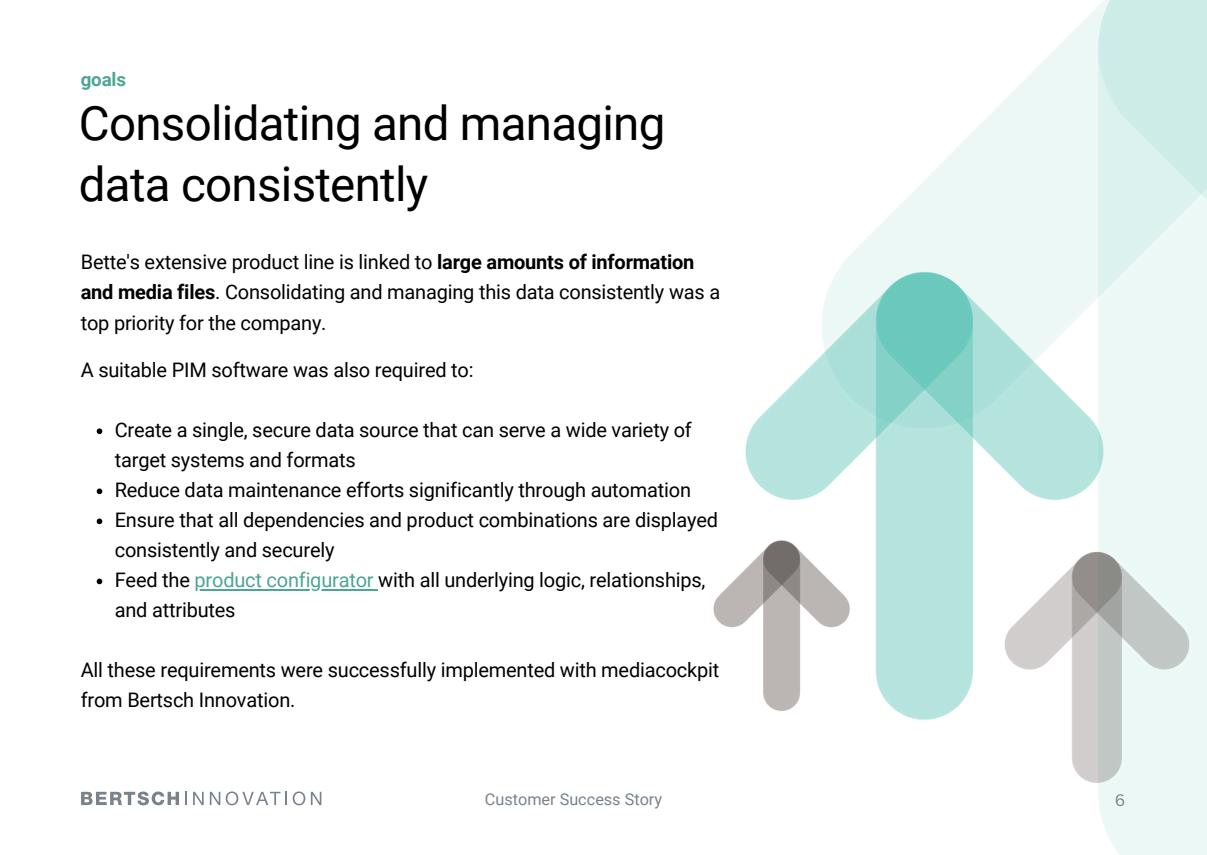
<style>
.page{position:relative;width:1207px;height:855px;background:#fff}
.page>*{position:absolute;margin:0;border:0;box-sizing:border-box;transform-origin:0 0}
.t1{font:47.5px/61px "Roboto";letter-spacing:-.015em;color:#000}
.t2{font:20px/30px "Roboto";letter-spacing:-.01em;color:#000}
.t3{font:700 18.75px "Roboto";letter-spacing:-.01em;color:#4ca595}
.t4{font:16.25px "Roboto";color:#7a828b}
.t5{font:16.25px "Canva Sans";color:#7a828b}
.s1{font-weight:700}
.s2{color:#4ca595}
</style>
<div class="page">
<img style="left:713px;top:0;width:494px;height:854px">
<svg style="left:81px;top:791px;width:98px;height:13px"></svg>
<svg style="left:185px;top:791px;width:2px;height:13px"></svg>
<svg style="left:193px;top:791px;width:11px;height:13px"></svg>
<svg style="left:210px;top:791px;width:10px;height:13px"></svg>
<svg style="left:226px;top:791px;width:61px;height:14px"></svg>
<svg style="left:293px;top:791px;width:12px;height:14px"></svg>
<svg style="left:311px;top:791px;width:10px;height:13px"></svg>
<svg style="left:97px;top:428px;width:5px;height:6px"></svg>
<svg style="left:97px;top:488px;width:5px;height:6px"></svg>
<svg style="left:97px;top:518px;width:5px;height:6px"></svg>
<svg style="left:97px;top:578px;width:5px;height:6px"></svg>
<hr style="left:194px;top:588px;width:179px;height:2px;background:#4ca595">
<h1 class="t3" style="left:81px;top:68px;width:47px">goals</h1>
<h3 class="t1" style="left:79px;top:93px;width:588px">Consolidating and managing data consistently</h3>
<h2 class="t2" style="left:81px;top:247px;width:641px">Bette's extensive product line is linked to <span class="s1">large amounts of information and media files</span>. Consolidating and managing this data consistently was a top priority for the company.</h2>
<h3 class="t2" style="left:81px;top:355px;width:394px">A suitable PIM software was also required to:</h3>
<p class="t2" style="left:115px;top:415px;width:578px">Create a single, secure data source that can serve a wide variety of target systems and formats</p>
<p class="t2" style="left:115px;top:475px;width:578px">Reduce data maintenance efforts significantly through automation</p>
<p class="t2" style="left:115px;top:505px;width:605px">Ensure that all dependencies and product combinations are displayed consistently and securely</p>
<p class="t2" style="left:115px;top:565px;width:592px">Feed the <span class="s2">product configurator</span> with all underlying logic, relationships,</p>
<h3 class="t2" style="left:115px;top:595px;width:122px">and attributes</h3>
<h3 class="t2" style="left:81px;top:655px;width:640px">All these requirements were successfully implemented with mediacockpit</h3>
<p class="t2" style="left:81px;top:685px;width:216px">from Bertsch Innovation.</p>
<p class="t4" style="left:485px;top:789px;width:179px">Customer Success Story</p>
<p class="t5" style="left:1114px;top:787px;width:12px">6</p>
</div>
